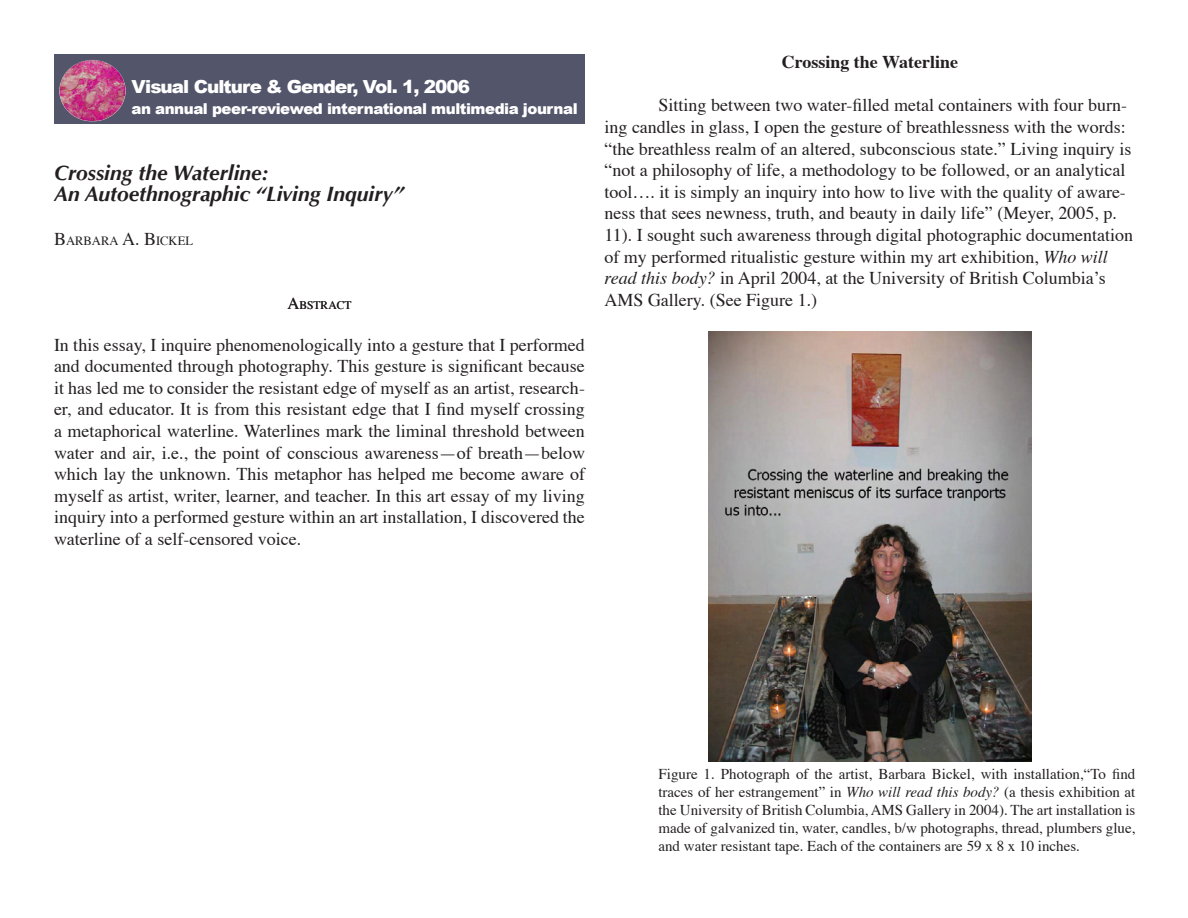
<style>
.page{position:relative;width:1188px;height:918px;background:#fff}
.page>*{position:absolute;margin:0;border:0;box-sizing:border-box;transform-origin:0 0}
.t1{font:italic 700 21px/21.6px "Optima";color:#231f20}
.Body-text{font:18px/21.6px "Times";color:#231f20;text-align:justify}
.t2{font:900 18px "Arial";letter-spacing:-.05em;color:#fff}
.Sub-title{font:700 18px "Times";color:#231f20}
.Body-text-2{font:15px/18px "Times";color:#231f20;text-align:justify}
.t3{font:900 15px "Arial";letter-spacing:-.03em;color:#fff}
.Body-text-3{font:12.6px "Times";color:#231f20}
.t4{font:11.55px "Times";color:#231f20}
.s1{font-size:18px}
.s2{font-size:16.5px}
.s3{font-style:italic}
</style>
<div class="page">
<div style="left:54px;top:54px;width:531px;height:70px;background:#53556a"></div>
<img style="left:59px;top:60px;width:67px;height:62px">
<img style="left:709px;top:331px;width:322px;height:430px">
<p class="t2" style="left:132px;top:76px;width:340px">Visual Culture &amp; Gender, Vol. 1, 2006</p>
<p class="t3" style="left:132px;top:100px;width:448px">an annual peer-reviewed international multimedia journal</p>
<p class="t1" style="left:54px;top:162px;width:351px">Crossing the Waterline:<br>An Autoethnographic “Living Inquiry”</p>
<p class="Body-text-3" style="left:54px;top:229px;width:141px"><span class="s1">B</span>arbara <span class="s1">A. B</span>ickel</p>
<p class="t4" style="left:288px;top:295px;width:65px"><span class="s2">A</span>bstract</p>
<p class="Body-text" style="left:54px;top:332px;width:533px">In this essay, I inquire phenomenologically into a gesture that I performed and documented through photography. This gesture is significant because it has led me to consider the resistant edge of myself as an artist, research&shy;er, and educator. It is from this resistant edge that I find myself crossing a metaphorical waterline. Waterlines mark the liminal threshold between water and air, i.e., the point of conscious awareness—of breath—below which lay the unknown. This metaphor has helped me become aware of myself as artist, writer, learner, and teacher. In this art essay of my living inquiry into a performed gesture within an art installation, I discovered the waterline of a self-censored voice.</p>
<p class="Sub-title" style="left:782px;top:45px;width:178px">Crossing the Waterline</p>
<p class="Body-text" style="left:604px;top:93px;width:530px;text-align:left;text-indent:54px">Sitting between two water-filled metal containers with four burn&shy;ing candles in glass, I open the gesture of breathlessness with the words: “the breathless realm of an altered, subconscious state.” Living inquiry is “not a philosophy of life, a methodology to be followed, or an analytical tool…. it is simply an inquiry into how to live with the quality of aware&shy;ness that sees newness, truth, and beauty in daily life” (Meyer, 2005, p.<br>11). I sought such awareness through digital photographic documentation of my performed ritualistic gesture within my art exhibition, <span class="s3">Who will read this body?</span> in April 2004, at the University of British Columbia’s AMS Gallery. (See Figure 1.)</p>
<p class="Body-text-2" style="left:658px;top:764px;width:479px">Figure 1. Photograph of the artist, Barbara Bickel, with installation,“To find traces of her estrangement” in <span class="s3">Who will read this body?</span> (a thesis exhibition at the University of British Columbia, AMS Gallery in 2004). The art installation is made of galvanized tin, water, candles, b/w photographs, thread, plumbers glue, and water resistant tape. Each of the containers are 59 x 8 x 10 inches.</p>
</div>
